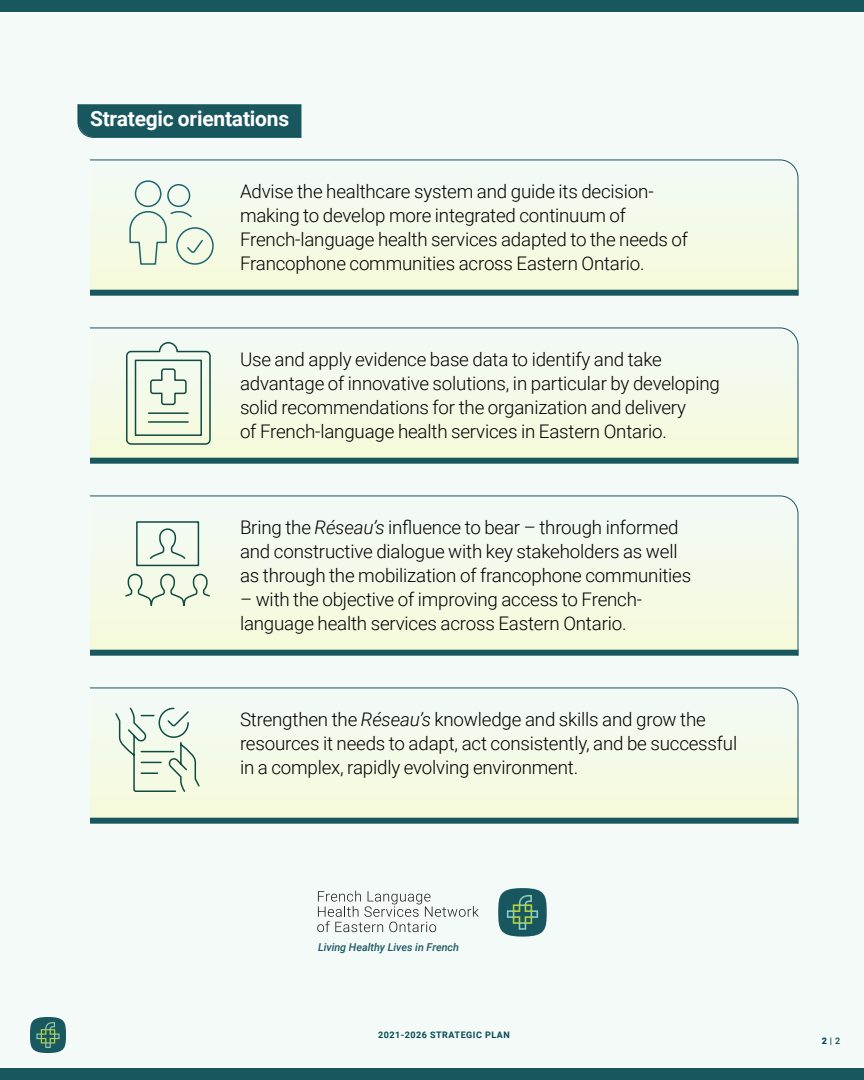
<style>
.page{position:relative;width:864px;height:1080px;background:#f3faf8}
.page>*{position:absolute;margin:0;border:0;box-sizing:border-box;transform-origin:0 0}
.Titre_H2{font:700 21px "Roboto";letter-spacing:-.01em;color:#fff}
.Texte_14_16_Paragrap{font:300 18.75px/24px "Roboto";letter-spacing:-.01em;color:#000}
.t1{font:italic 500 10.8px "Roboto";color:#1a5860}
.t2{font:700 9px "Roboto";letter-spacing:.06em;color:#024951}
.t3{font:900 9px "Roboto";color:#024951}
.s1{font-style:italic}
.s2{font-weight:700}
.s3{font-weight:500}
</style>
<div class="page">
<div style="left:0;top:0;width:864px;height:12px;background:#19575f"></div>
<div style="left:0;top:1068px;width:864px;height:12px;background:#19575f"></div>
<div style="left:30px;top:1017px;width:36px;height:36px;background:#1a5860;border-radius:17px"></div>
<svg style="left:36px;top:1022px;width:24px;height:26px"></svg>
<svg style="left:77px;top:104px;width:225px;height:34px;background:#1d5a62"></svg>
<svg style="left:90px;top:159px;width:709px;height:137px"></svg>
<div style="left:90px;top:290px;width:708px;height:6px;background:#19575f"></div>
<svg style="left:90px;top:327px;width:709px;height:137px"></svg>
<div style="left:90px;top:458px;width:708px;height:6px;background:#19575f"></div>
<svg style="left:90px;top:495px;width:709px;height:161px"></svg>
<div style="left:90px;top:650px;width:708px;height:6px;background:#19575f"></div>
<svg style="left:90px;top:687px;width:709px;height:137px"></svg>
<div style="left:90px;top:818px;width:708px;height:6px;background:#19575f"></div>
<svg style="left:129px;top:180px;width:86px;height:86px"></svg>
<svg style="left:125px;top:341px;width:86px;height:104px"></svg>
<svg style="left:124px;top:520px;width:87px;height:171px"></svg>
<svg style="left:114px;top:706px;width:87px;height:87px"></svg>
<div style="left:498px;top:888px;width:49px;height:49px;background:#195760;border-radius:23px"></div>
<svg style="left:507px;top:895px;width:31px;height:35px"></svg>
<svg style="left:317px;top:891px;width:162px;height:41px"></svg>
<h2 class="Titre_H2" style="left:90px;top:104px;width:201px">Strategic orientations</h2>
<p class="Texte_14_16_Paragrap" style="left:240px;top:179px;width:450px">Advise the healthcare system and guide its decision&shy;making to develop more integrated continuum of French-language health services adapted to the needs of Francophone communities across Eastern Ontario.</p>
<p class="Texte_14_16_Paragrap" style="left:240px;top:347px;width:481px">Use and apply evidence base data to identify and take advantage of innovative solutions, in particular by developing solid recommendations for the organization and delivery<br>of French-language health services in Eastern Ontario.</p>
<p class="Texte_14_16_Paragrap" style="left:240px;top:515px;width:453px">Bring the <span class="s1">Réseau’s</span> influence to bear – through informed and constructive dialogue with key stakeholders as well as through the mobilization of francophone communities</p>
<p class="Texte_14_16_Paragrap" style="left:240px;top:587px;width:404px">– with the objective of improving access to French&shy;language health services across Eastern Ontario.</p>
<p class="Texte_14_16_Paragrap" style="left:240px;top:707px;width:499px">Strengthen the <span class="s1">Réseau’s</span> knowledge and skills and grow the resources it needs to adapt, act consistently, and be successful in a complex, rapidly evolving environment.</p>
<p class="t1" style="left:318px;top:940px;width:143px">Living Healthy Lives in French</p>
<p class="t2" style="left:378px;top:1028px;width:133px">2021-2026 STRATEGIC PLAN</p>
<p class="t3" style="left:822px;top:1034px;width:20px">2 <span class="s2">|</span> <span class="s3">2</span></p>
</div>
